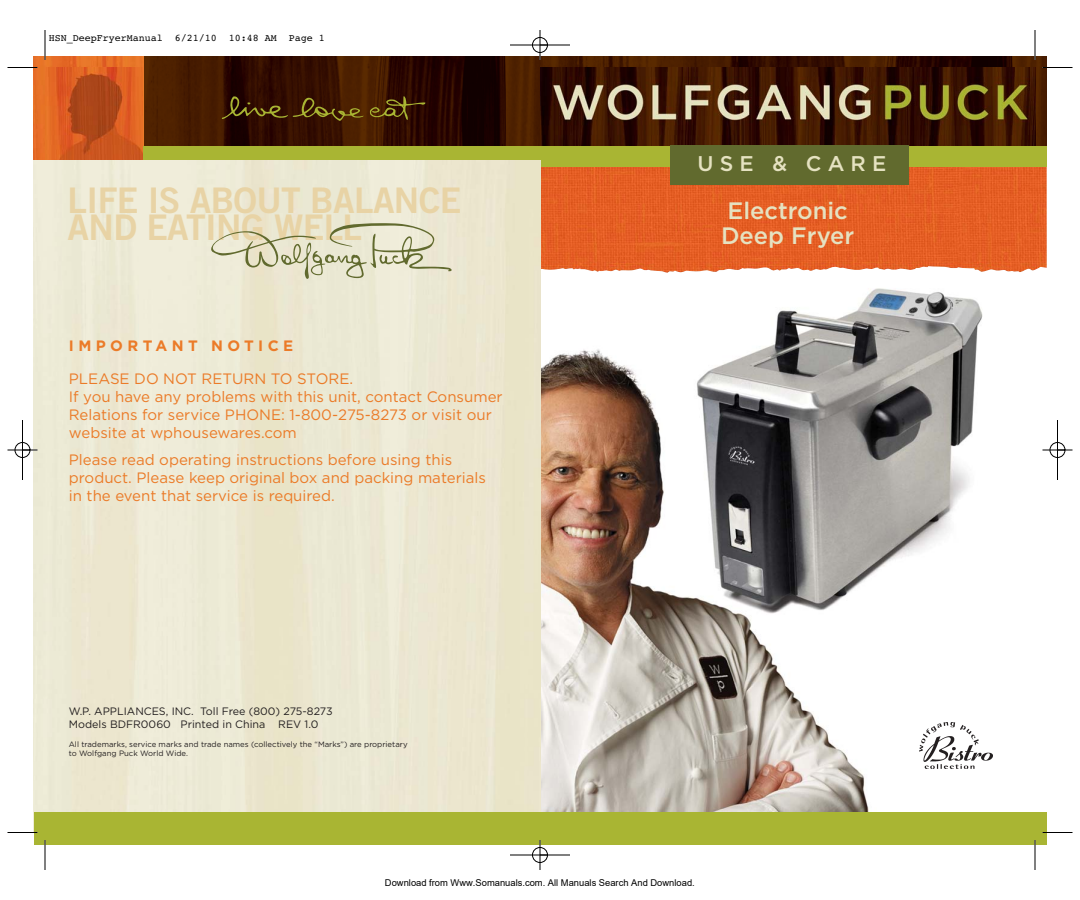
<style>
.page{position:relative;width:1080px;height:900px;background:#fff}
.page>*{position:absolute;margin:0;border:0;box-sizing:border-box;transform-origin:0 0}
.t1{font:35.25px/26.8px "Trade Gothic LT Std Bd 2";letter-spacing:-.02em;color:#e8d3a5}
.t2{font:500 23.75px/25px "Gotham";color:#e5e2c1}
.t3{font:500 21.25px "Gotham";letter-spacing:.29em;color:#e5e2c1}
.t4{font:15px/18px "Gotham";color:#eb7b28}
.t5{font:700 15px "Gotham";letter-spacing:.29em;color:#eb7b28}
.t6{font:10.75px/12.9px "Gotham";color:#231f20}
.t7{font:10px "Courier";color:#000}
.t8{font:9.38px "Arial";color:#000}
.t9{font:7.75px/9.2px "Gotham";color:#231f20}
</style>
<div class="page">
<img style="left:143px;top:56px;width:904px;height:90px">
<img style="left:34px;top:56px;width:109px;height:104px">
<img style="left:540px;top:273px;width:443px;height:539px">
<img style="left:540px;top:167px;width:507px;height:106px">
<img style="left:540px;top:68px;width:495px;height:78px">
<div style="left:45px;top:146px;width:1002px;height:21px;background:#a9b533"></div>
<div style="left:670px;top:146px;width:238px;height:39px;background:#616a2e"></div>
<img style="left:45px;top:68px;width:98px;height:92px">
<svg style="left:370px;top:96px;width:55px;height:24px"></svg>
<svg style="left:222px;top:96px;width:142px;height:25px;background:#472807"></svg>
<img style="left:34px;top:160px;width:506px;height:652px">
<div style="left:34px;top:812px;width:1013px;height:32px;background:#a9b533"></div>
<svg style="left:211px;top:223px;width:241px;height:56px;background:#dad8be"></svg>
<img style="left:919px;top:722px;width:74px;height:46px">
<hr style="left:45px;top:30px;width:1px;height:30px;background:#000">
<hr style="left:8px;top:67px;width:30px;height:1px;background:#000">
<hr style="left:1035px;top:30px;width:1px;height:30px;background:#000">
<hr style="left:1042px;top:67px;width:30px;height:1px;background:#000">
<hr style="left:45px;top:840px;width:1px;height:30px;background:#000">
<hr style="left:8px;top:832px;width:30px;height:1px;background:#000">
<hr style="left:1035px;top:840px;width:1px;height:30px;background:#000">
<hr style="left:1042px;top:832px;width:30px;height:1px;background:#000">
<hr style="left:510px;top:45px;width:60px;height:1px;background:#000">
<hr style="left:510px;top:855px;width:60px;height:1px;background:#000">
<hr style="left:22px;top:420px;width:1px;height:60px;background:#000">
<hr style="left:1057px;top:420px;width:1px;height:60px;background:#000">
<hr style="left:540px;top:30px;width:1px;height:30px;background:#000">
<hr style="left:540px;top:840px;width:1px;height:30px;background:#000">
<hr style="left:8px;top:450px;width:30px;height:1px;background:#000">
<hr style="left:1042px;top:450px;width:30px;height:1px;background:#000">
<div style="left:532px;top:37px;width:16px;height:16px;border:1px solid #000;border-radius:50%"></div>
<div style="left:532px;top:847px;width:16px;height:16px;border:1px solid #000;border-radius:50%"></div>
<div style="left:15px;top:442px;width:15px;height:16px;border:1px solid #000;border-radius:50%"></div>
<div style="left:1050px;top:442px;width:15px;height:16px;border:1px solid #000;border-radius:50%"></div>
<p class="t7" style="left:49px;top:35px;width:278px">HSN_DeepFryerManual 6/21/10 10:48 AM Page 1</p>
<h1 class="t1" style="left:68px;top:190px;width:395px">LIFE IS ABOUT BALANCE<br>AND EATING WELL</h1>
<p class="t5" style="left:69px;top:340px;width:226px">IMPORTANT NOTICE</p>
<p class="t4" style="left:69px;top:370px;width:435px">PLEASE DO NOT RETURN TO STORE.<br>If you have any problems with this unit, contact Consumer Relations for service PHONE: 1-800-275-8273 or visit our website at wphousewares.com</p>
<p class="t4" style="left:69px;top:452px;width:419px">Please read operating instructions before using this product. Please keep original box and packing materials in the event that service is required.</p>
<p class="t6" style="left:69px;top:706px;width:265px">W.P. APPLIANCES, INC. Toll Free (800) 275-8273<br>Models BDFR0060 Printed in China REV 1.0</p>
<p class="t9" style="left:69px;top:740px;width:340px">All trademarks, service marks and trade names (collectively the “Marks”) are proprietary to Wolfgang Puck World Wide.</p>
<h3 class="t3" style="left:698px;top:155px;width:190px">USE &amp; CARE</h3>
<h2 class="t2" style="left:721px;top:200px;width:135px">Electronic<br>Deep Fryer</h2>
<p class="t8" style="left:385px;top:877px;width:311px">Download from Www.Somanuals.com. All Manuals Search And Download.</p>
</div>
